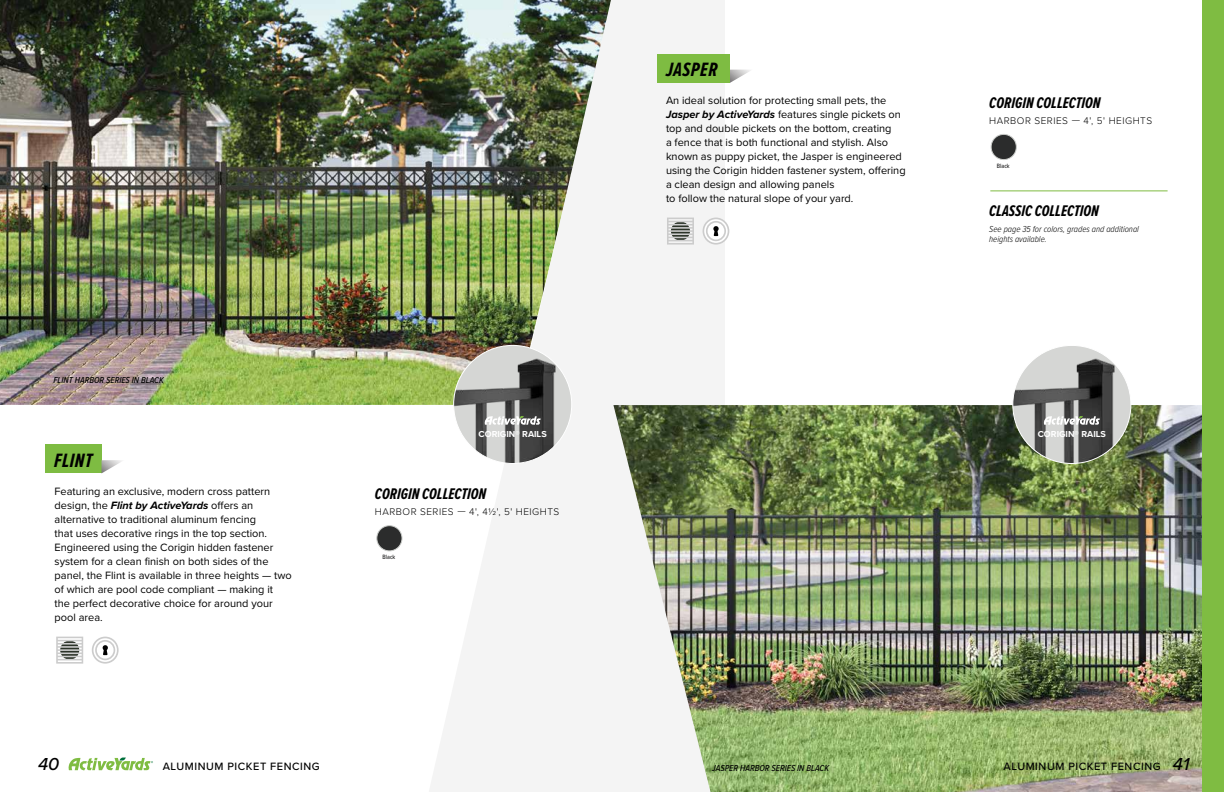
<style>
.page{position:relative;width:1224px;height:792px;background:#fff}
.page>*{position:absolute;margin:0;border:0;box-sizing:border-box;transform-origin:0 0}
.t1{font:italic 700 20px "Proxima Nova Ex Cn";letter-spacing:.025em;color:#000}
.t2{font:italic 500 18px "Proxima Nova";color:#000}
.t3{font:italic 700 16px "Proxima Nova Ex Cn";color:#000}
.t4{font:11px/14px "Proxima Nova";color:#000}
.t5{font:500 11px "Proxima Nova";letter-spacing:.05em;color:#000}
.t6{font:300 10px "Proxima Nova";letter-spacing:.05em;color:#000}
.t7{font:italic 300 9px/10px "Proxima Nova Cond";color:#000}
.t8{font:italic 500 9px "Proxima Nova Cond";color:#000}
.t9{font:700 9px "Proxima Nova";color:#fff}
.t10{font:6.4px "Proxima Nova Cond";color:#000}
.s1{font-weight:700;font-style:italic}
.s2{font-style:italic;font-size:18px}
</style>
<div class="page">
<svg style="left:68px;top:758px;width:85px;height:12px"></svg>
<img style="left:0;top:0;width:429px;height:405px">
<div style="left:615px;top:0;width:109px;height:792px;background:#f4f4f4"></div>
<img style="left:429px;top:0;width:186px;height:792px">
<img style="left:613px;top:405px;width:589px;height:387px">
<div style="left:1202px;top:0;width:22px;height:792px;background:#7fbc42"></div>
<div style="left:991px;top:134px;width:25px;height:26px;background:#2b2c2c;border-radius:50%"></div>
<div style="left:991px;top:134px;width:26px;height:26px;border:1px solid #caccc9;border-radius:50%"></div>
<hr style="left:990px;top:190px;width:178px;height:1px;background:#7fbc42">
<div style="left:377px;top:526px;width:25px;height:25px;background:#2b2c2c;border-radius:50%"></div>
<div style="left:376px;top:525px;width:27px;height:26px;border:1px solid #caccc9;border-radius:50%"></div>
<svg style="left:92px;top:637px;width:27px;height:27px"></svg>
<svg style="left:93px;top:638px;width:24px;height:24px"></svg>
<svg style="left:95px;top:640px;width:20px;height:20px"></svg>
<div style="left:97px;top:642px;width:17px;height:17px;background:#fff;border-radius:50%"></div>
<svg style="left:102px;top:645px;width:6px;height:10px"></svg>
<svg style="left:56px;top:637px;width:27px;height:27px"></svg>
<div style="left:703px;top:218px;width:26px;height:27px;background:#ccc;border-radius:50%"></div>
<svg style="left:704px;top:219px;width:24px;height:24px"></svg>
<svg style="left:706px;top:221px;width:20px;height:20px"></svg>
<div style="left:708px;top:223px;width:16px;height:17px;background:#fff;border-radius:50%"></div>
<svg style="left:713px;top:226px;width:6px;height:10px"></svg>
<svg style="left:667px;top:218px;width:27px;height:27px"></svg>
<svg style="left:454px;top:345px;width:118px;height:119px"></svg>
<img style="left:454px;top:353px;width:111px;height:111px">
<svg style="left:485px;top:416px;width:56px;height:9px"></svg>
<svg style="left:1013px;top:345px;width:118px;height:119px"></svg>
<img style="left:1013px;top:353px;width:111px;height:111px">
<svg style="left:1044px;top:416px;width:56px;height:9px"></svg>
<div style="left:45px;top:444px;width:57px;height:29px;background:#7ebc42"></div>
<svg style="left:102px;top:460px;width:20px;height:13px"></svg>
<div style="left:657px;top:54px;width:73px;height:29px;background:#7ebc42"></div>
<svg style="left:730px;top:70px;width:21px;height:13px"></svg>
<p class="t8" style="left:53px;top:373px;width:112px">FLINT HARBOR SERIES IN BLACK</p>
<h1 class="t1" style="left:54px;top:446px;width:40px">FLINT</h1>
<p class="t4" style="left:55px;top:484px;width:239px">Featuring an exclusive, modern cross pattern design, the <span class="s1">Flint by ActiveYards</span> offers an alternative to traditional aluminum fencing<br>that uses decorative rings in the top section.<br>Engineered using the Corigin hidden fastener system for a clean finish on both sides of the panel, the Flint is available in three heights — two of which are pool code compliant — making it<br>the perfect decorative choice for around your pool area.</p>
<h1 class="t1" style="left:666px;top:55px;width:53px">JASPER</h1>
<p class="t4" style="left:666px;top:93px;width:241px">An ideal solution for protecting small pets, the <span class="s1">Jasper by ActiveYards</span> features single pickets on top and double pickets on the bottom, creating<br>a fence that is both functional and stylish. Also known as puppy picket, the Jasper is engineered using the Corigin hidden fastener system, offering a clean design and allowing panels<br>to follow the natural slope of your yard.</p>
<h3 class="t3" style="left:989px;top:91px;width:113px">CORIGIN COLLECTION</h3>
<p class="t6" style="left:989px;top:113px;width:164px">HARBOR SERIES — 4', 5' HEIGHTS</p>
<p class="t10" style="left:997px;top:161px;width:14px">Black</p>
<h3 class="t3" style="left:989px;top:199px;width:111px">CLASSIC COLLECTION</h3>
<p class="t7" style="left:989px;top:223px;width:151px">See page 35 for colors, grades and additional heights available.</p>
<p class="t9" style="left:479px;top:427px;width:70px">CORIGIN® RAILS</p>
<p class="t9" style="left:1038px;top:427px;width:70px">CORIGIN® RAILS</p>
<h3 class="t3" style="left:375px;top:482px;width:113px">CORIGIN COLLECTION</h3>
<p class="t6" style="left:375px;top:504px;width:186px">HARBOR SERIES — 4', 4½', 5' HEIGHTS</p>
<p class="t10" style="left:383px;top:553px;width:14px">Black</p>
<h2 class="t2" style="left:38px;top:751px;width:23px">40</h2>
<h2 class="t2" style="left:1169px;top:751px;width:18px">41</h2>
<p class="t5" style="left:163px;top:759px;width:159px">ALUMINUM PICKET FENCING</p>
<p class="t5" style="left:1004px;top:759px;width:188px">ALUMINUM PICKET FENCING <span class="s2">41</span></p>
<p class="t8" style="left:712px;top:761px;width:118px">JASPER HARBOR SERIES IN BLACK</p>
</div>
